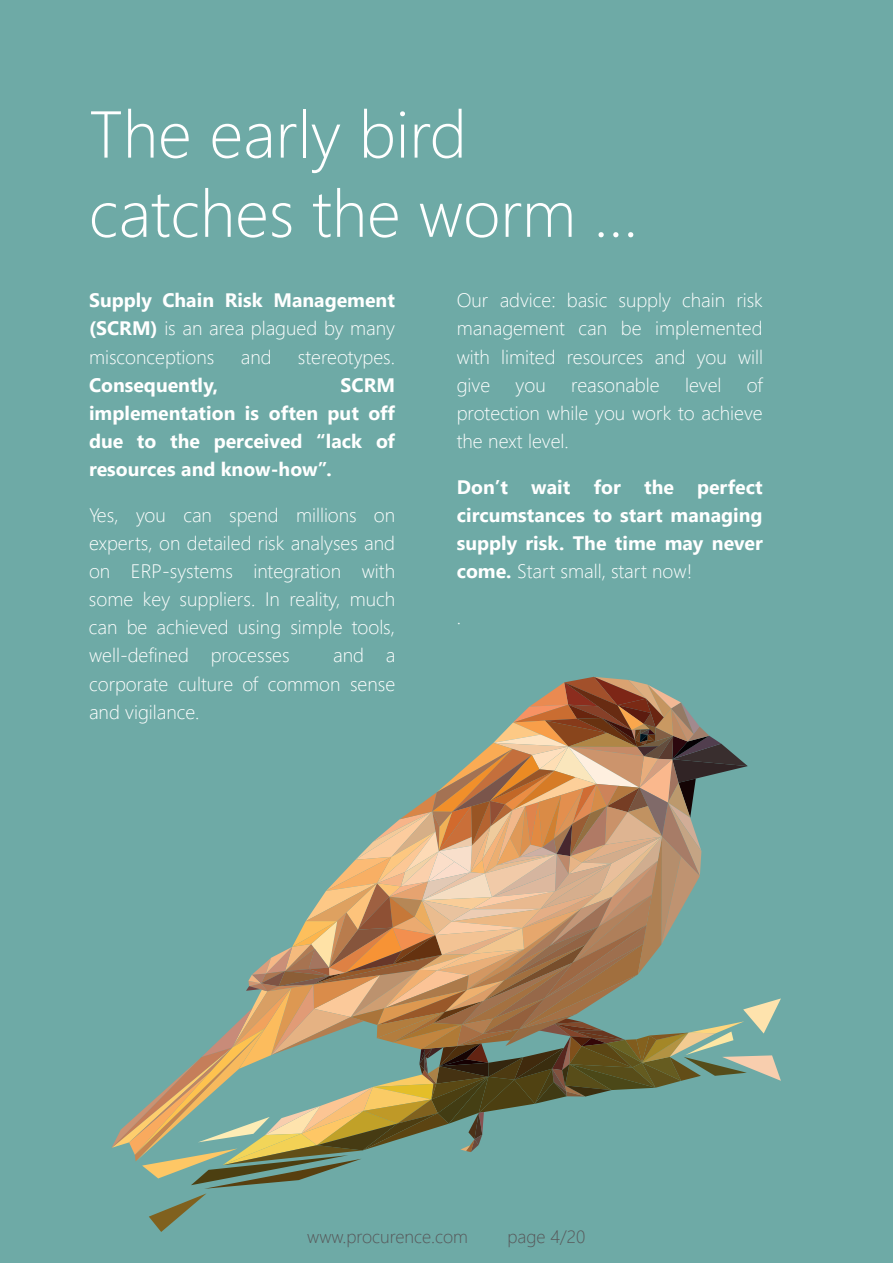
<style>
.page{position:relative;width:893px;height:1263px;background:#6eaaa6}
.page>*{position:absolute;margin:0;border:0;box-sizing:border-box;transform-origin:0 0}
.t1{font:300 66px/79.2px "Segoe UI";color:#fff}
.t2{font:300 19.5px/28px "Segoe UI";color:#fff;text-align:justify}
.t3{font:700 19.5px/28px "Segoe UI";color:#fff;text-align:justify}
.t4{font:300 18px "Segoe UI";color:#57585a}
.s1{font-weight:700}
.s2{font-weight:300}
</style>
<div class="page">
<svg style="left:111px;top:677px;width:670px;height:555px"></svg>
<h1 class="t1" style="left:89px;top:88px;width:550px">The early bird catches the worm …</h1>
<p class="t2" style="left:89px;top:285px;width:308px"><span class="s1">Supply Chain Risk Management (SCRM)</span> is an area plagued by many misconceptions</p>
<p class="t2" style="left:241px;top:341px;width:32px">and</p>
<p class="t2" style="left:298px;top:341px;width:99px">stereotypes.</p>
<p class="t3" style="left:89px;top:369px;width:130px">Consequently,</p>
<p class="t3" style="left:89px;top:369px;width:307px;text-indent:252px">SCRM implementation is often put off due to the perceived “lack of resources and know-how”.</p>
<p class="t2" style="left:89px;top:499px;width:308px">Yes, you can spend millions on experts, on detailed risk analyses and on ERP-systems integration with some key suppliers. In reality, much can be achieved using simple tools, well-defined processes</p>
<p class="t2" style="left:89px;top:640px;width:308px;text-indent:244px">and a corporate culture of common sense and vigilance.</p>
<p class="t2" style="left:457px;top:285px;width:308px">Our advice: basic supply chain risk management can be implemented with limited resources and you will give</p>
<p class="t2" style="left:457px;top:369px;width:308px;text-indent:290px">of protection while you work to achieve the next level.</p>
<p class="t3" style="left:457px;top:471px;width:308px">Don’t wait for the perfect circumstances to start managing supply risk. The time may never come. <span class="s2">Start small, start now!</span></p>
<p class="t2" style="left:516px;top:369px;width:32px">you</p>
<p class="t2" style="left:571px;top:369px;width:90px">reasonable</p>
<p class="t2" style="left:685px;top:369px;width:38px">level</p>
<p class="t2" style="left:457px;top:601px;width:6px">.</p>
<p class="t4" style="left:307px;top:1219px;width:162px">www.procurence.com</p>
<p class="t4" style="left:507px;top:1219px;width:79px">page 4/20</p>
</div>
